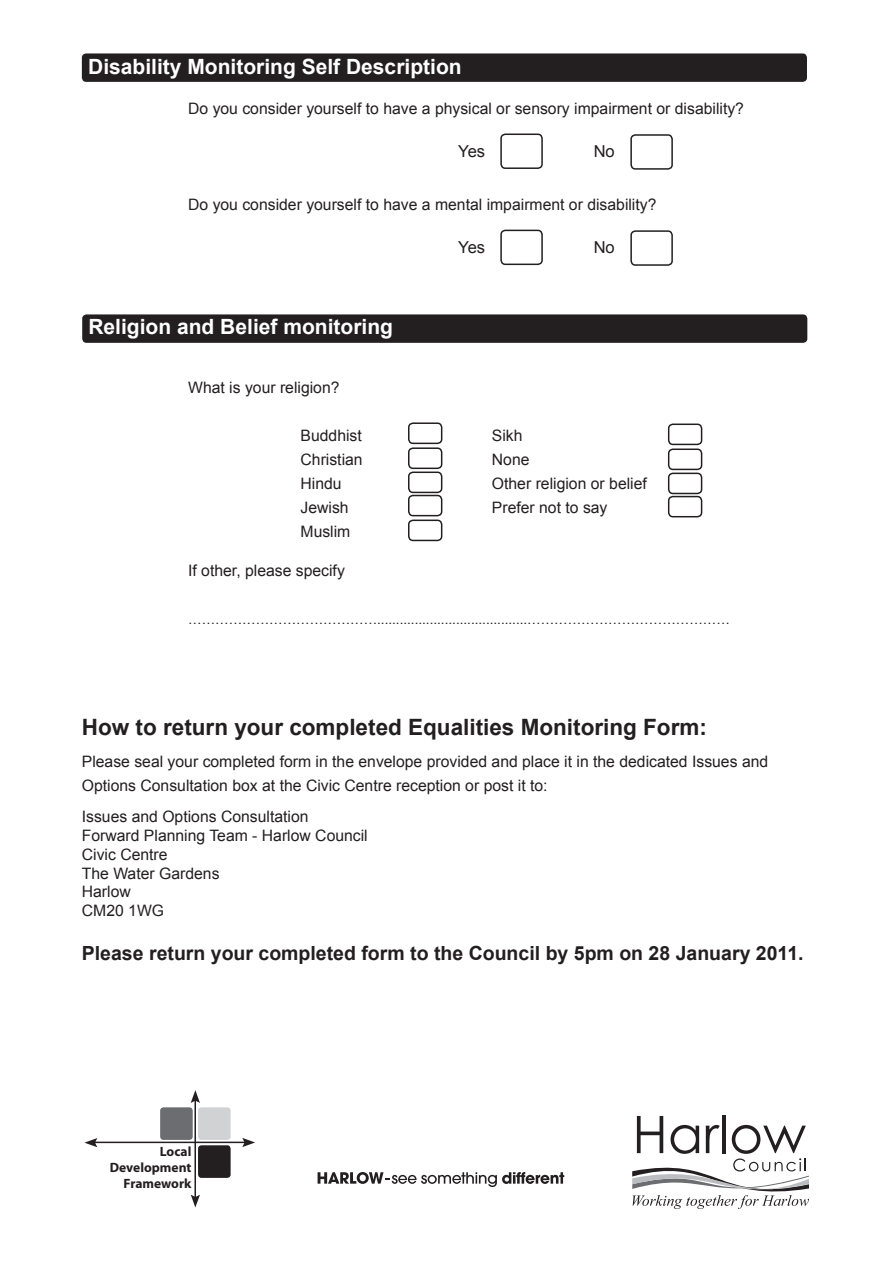
<style>
.page{position:relative;width:893px;height:1263px;background:#fff}
.page>*{position:absolute;margin:0;border:0;box-sizing:border-box;transform-origin:0 0}
.t1{font:700 22.5px "Arial";color:#231f20}
.t2{font:700 21px "Arial";color:#fff}
.t3{font:700 19.5px "Arial";color:#231f20}
.t4{font:16.5px "Arial";color:#231f20}
.t5{font:15.75px/24px "Arial";color:#231f20}
.t6{font:13.5px "Arial";color:#231f20}
.t7{font:700 13.5px/16.2px "Myriad Pro";color:#231f20;text-align:right}
</style>
<div class="page">
<div style="left:82px;top:314px;width:725px;height:29px;background:#231f20;border-radius:4px"></div>
<div style="left:82px;top:53px;width:725px;height:29px;background:#231f20;border-radius:4px"></div>
<div style="left:408px;top:422px;width:34px;height:22px;border:2px solid #231f20;border-radius:4px"></div>
<div style="left:408px;top:447px;width:34px;height:22px;border:2px solid #231f20;border-radius:4px"></div>
<div style="left:408px;top:471px;width:34px;height:22px;border:2px solid #231f20;border-radius:4px"></div>
<div style="left:408px;top:495px;width:34px;height:21px;border:2px solid #231f20;border-radius:4px"></div>
<div style="left:408px;top:520px;width:34px;height:21px;border:2px solid #231f20;border-radius:4px"></div>
<div style="left:668px;top:423px;width:34px;height:22px;border:2px solid #231f20;border-radius:4px"></div>
<div style="left:668px;top:448px;width:34px;height:22px;border:2px solid #231f20;border-radius:4px"></div>
<div style="left:668px;top:473px;width:34px;height:21px;border:2px solid #231f20;border-radius:4px"></div>
<div style="left:668px;top:496px;width:34px;height:21px;border:2px solid #231f20;border-radius:4px"></div>
<div style="left:500px;top:134px;width:43px;height:35px;border:2px solid #231f20;border-radius:4px"></div>
<div style="left:630px;top:134px;width:43px;height:36px;border:2px solid #231f20;border-radius:4px"></div>
<div style="left:500px;top:230px;width:43px;height:35px;border:2px solid #231f20;border-radius:4px"></div>
<div style="left:630px;top:230px;width:43px;height:36px;border:2px solid #231f20;border-radius:4px"></div>
<hr style="left:722px;top:1115px;width:4px;height:38px;background:#231f20">
<svg style="left:632px;top:1116px;width:177px;height:93px"></svg>
<div style="left:160px;top:1107px;width:33px;height:33px;background:#6c6d70;border-radius:3px"></div>
<div style="left:198px;top:1145px;width:33px;height:33px;background:#231f20;border-radius:3px"></div>
<div style="left:198px;top:1107px;width:33px;height:33px;background:#d1d2d4;border-radius:3px"></div>
<svg style="left:84px;top:1138px;width:13px;height:9px"></svg>
<svg style="left:242px;top:1138px;width:13px;height:9px"></svg>
<svg style="left:191px;top:1090px;width:9px;height:13px"></svg>
<svg style="left:191px;top:1195px;width:9px;height:12px"></svg>
<hr style="left:194px;top:1099px;width:2px;height:102px;background:#231f20">
<hr style="left:92px;top:1141px;width:153px;height:2px;background:#231f20">
<svg style="left:318px;top:1172px;width:246px;height:15px"></svg>
<h2 class="t2" style="left:88px;top:54px;width:375px">Disability Monitoring Self Description</h2>
<p class="t5" style="left:188px;top:96px;width:557px">Do you consider yourself to have a physical or sensory impairment or disability?</p>
<p class="t4" style="left:458px;top:142px;width:28px">Yes</p>
<p class="t4" style="left:594px;top:142px;width:23px">No</p>
<p class="t5" style="left:188px;top:192px;width:470px">Do you consider yourself to have a mental impairment or disability?</p>
<p class="t4" style="left:458px;top:238px;width:28px">Yes</p>
<p class="t4" style="left:594px;top:238px;width:23px">No</p>
<h2 class="t2" style="left:88px;top:315px;width:306px">Religion and Belief monitoring</h2>
<p class="t5" style="left:188px;top:375px;width:153px">What is your religion?</p>
<p class="t5" style="left:301px;top:423px;width:64px">Buddhist<br>Christian<br>Hindu<br>Jewish<br>Muslim</p>
<p class="t5" style="left:188px;top:558px;width:158px">If other, please specify</p>
<p class="t5" style="left:492px;top:423px;width:156px">Sikh<br>None<br>Other religion or belief<br>Prefer not to say</p>
<p class="t6" style="left:188px;top:611px;width:543px">……………………………………........................................………………………………………</p>
<h1 class="t1" style="left:82px;top:715px;width:627px">How to return your completed Equalities Monitoring Form:</h1>
<p class="t5" style="left:82px;top:749px;width:688px">Please seal your completed form in the envelope provided and place it in the dedicated Issues and<br>Options Consultation box at the Civic Centre reception or post it to:</p>
<p class="t5" style="left:82px;top:807px;width:287px;line-height:18.9px">Issues and Options Consultation<br>Forward Planning Team - Harlow Council<br>Civic Centre<br>The Water Gardens<br>Harlow<br>CM20 1WG</p>
<p class="t3" style="left:82px;top:942px;width:723px">Please return your completed form to the Council by 5pm on 28 January 2011.</p>
<p class="t7" style="left:110px;top:1142px;width:83px">Local<br>Development<br>Framework</p>
</div>
